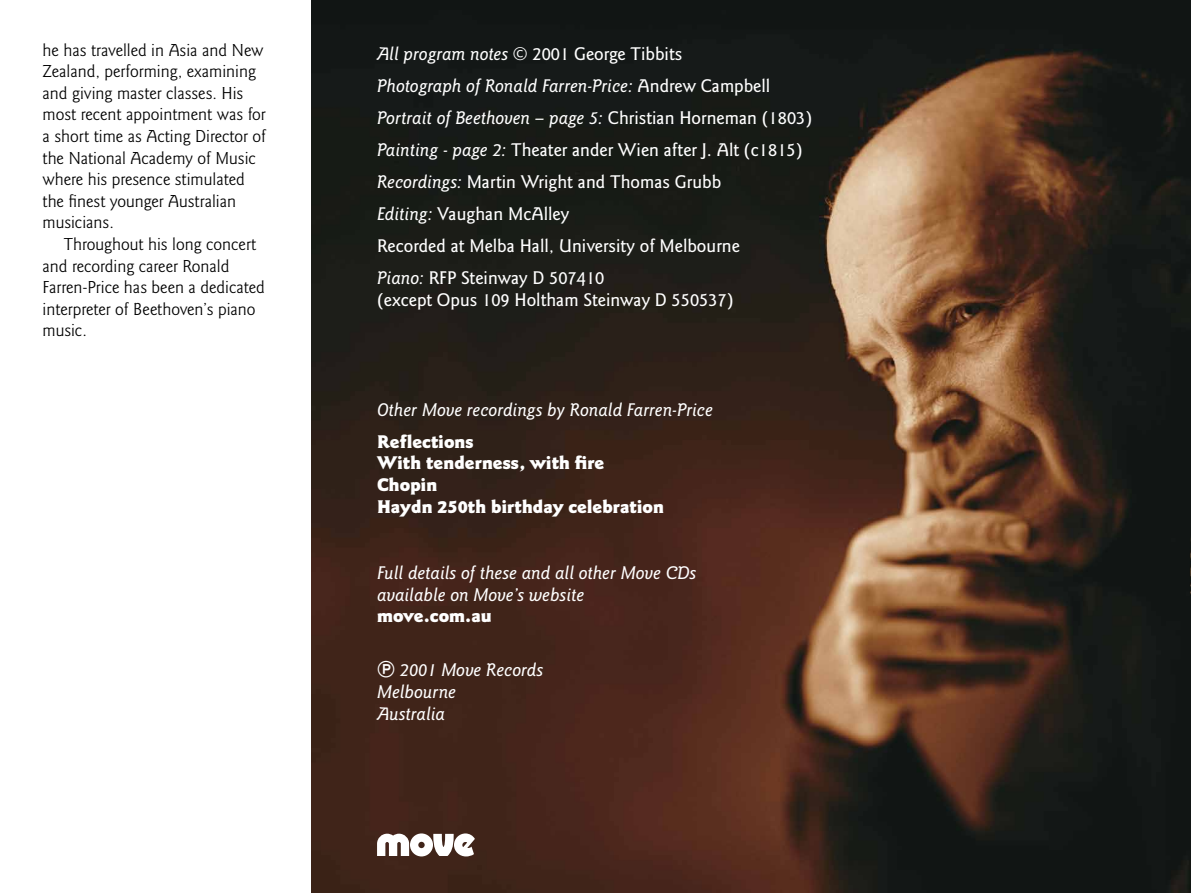
<style>
.page{position:relative;width:1191px;height:893px;background:#fff}
.page>*{position:absolute;margin:0;border:0;box-sizing:border-box;transform-origin:0 0}
.t1{font:500 19.05px/32px "Goudy Sans";color:#fff}
.t2{font:italic 500 19.05px/21.9px "Goudy Sans";color:#fff}
.t3{font:900 19.05px/21.9px "Goudy Sans";color:#fff}
.t4{font:18px/21.6px "Goudy Sans";color:#000}
.s1{font-style:italic}
.s2{font-family:"Format Pi Two S Si";font-weight:400;font-style:normal}
</style>
<div class="page">
<img style="left:311px;top:0;width:880px;height:893px">
<svg style="left:377px;top:833px;width:98px;height:23px"></svg>
<p class="t4" style="left:43px;top:39px;width:225px">he has travelled in Asia and New<br>Zealand, performing, examining and giving master classes. His most recent appointment was for a short time as Acting Director of the National Academy of Music where his presence stimulated the finest younger Australian musicians.</p>
<p class="t4" style="left:43px;top:234px;width:224px;text-indent:21px">Throughout his long concert and recording career Ronald<br>Farren-Price has been a dedicated interpreter of Beethoven’s piano music.</p>
<p class="t1" style="left:377px;top:38px;width:436px"><span class="s1">All program notes</span> © 2001 George Tibbits<br><span class="s1">Photograph of Ronald Farren-Price:</span> Andrew Campbell <span class="s1">Portrait of Beethoven – page 5:</span> Christian Horneman (1803)<br><span class="s1">Painting - page 2:</span> Theater ander Wien after J. Alt (c1815)<br><span class="s1">Recordings:</span> Martin Wright and Thomas Grubb<br><span class="s1">Editing:</span> Vaughan McAlley<br>Recorded at Melba Hall, University of Melbourne<br><span class="s1">Piano:</span> RFP Steinway D 507410</p>
<p class="t1" style="left:377px;top:284px;width:358px">(except Opus 109 Holtham Steinway D 550537)</p>
<p class="t2" style="left:377px;top:399px;width:337px">Other Move recordings by Ronald Farren-Price</p>
<p class="t3" style="left:377px;top:430px;width:288px">Reflections<br>With tenderness, with fire<br>Chopin<br>Haydn 250th birthday celebration</p>
<p class="t2" style="left:377px;top:562px;width:321px">Full details of these and all other Move CDs available on Move’s website</p>
<p class="t3" style="left:377px;top:605px;width:116px">move.com.au</p>
<p class="t2" style="left:377px;top:659px;width:168px"><span class="s2">P</span> 2001 Move Records<br>Melbourne<br>Australia</p>
</div>
